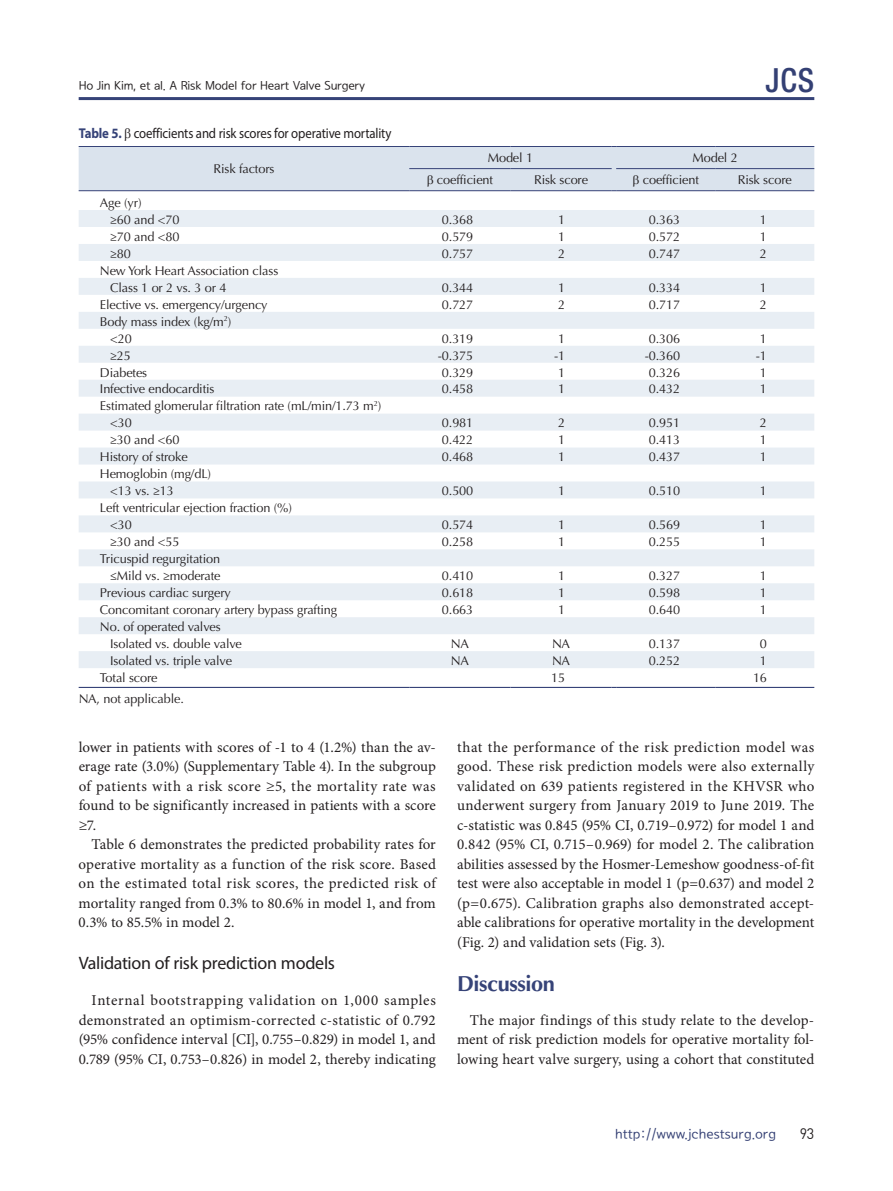
<style>
.page{position:relative;width:893px;height:1191px;background:#fff}
.page>*{position:absolute;margin:0;border:0;box-sizing:border-box;transform-origin:0 0}
.t1{font:500 condensed 33.3px "Helvetica Neue LT Std";color:#344074;scale:.95 1}
.t2{font:700 21.75px "Optima LT Std";letter-spacing:-.02em;color:#364378}
.t3{font:18px "Myriad Pro";letter-spacing:-.02em;color:#231f20}
.t4{font:15px/19.5px "Minion Pro";letter-spacing:-.005em;color:#231f20;text-align:justify}
.t5{font:15px "Dinreg";color:#231f20;scale:.95 1}
.t6{font:14.25px "Myriad Pro";letter-spacing:-.01em;color:#231f20;scale:.9 1}
.t7{font:13.5px "Seoul Namsan M";color:#344074}
.t8{font:12.75px/17px "Optima LT Std";letter-spacing:-.01em;color:#231f20}
.t9{font:12px "Seoul Namsan M";letter-spacing:-.02em;color:#231f20}
.s1{font-weight:700;color:#364378}
</style>
<div class="page">
<hr style="left:79px;top:97px;width:735px;height:3px;background:#364378">
<svg style="left:79px;top:210px;width:735px;height:458px;fill:#ecf1f6"></svg>
<hr style="left:79px;top:687px;width:330px;height:1px;background:#364378">
<hr style="left:409px;top:687px;width:101px;height:1px;background:#364378">
<hr style="left:510px;top:687px;width:102px;height:1px;background:#364378">
<hr style="left:616px;top:687px;width:99px;height:1px;background:#364378">
<hr style="left:715px;top:687px;width:99px;height:1px;background:#364378">
<div style="left:79px;top:146px;width:735px;height:45px;background:#dae3ed"></div>
<p class="t9" style="left:79px;top:79px;width:288px">Ho Jin Kim, et al. A Risk Model for Heart Valve Surgery</p>
<p class="t6" style="left:79px;top:125px;width:349px"><span class="s1">Table 5.</span> coefficients and risk scores for operative mortality</p>
<p class="t8" style="left:213px;top:161px;width:62px">Risk factors</p>
<p class="t8" style="left:110px;top:194px;width:71px;text-indent:-10px">Age (yr)<br>≥60 and &lt;70</p>
<h1 class="t1" style="left:765px;top:60px;width:53px">JCS</h1>
<p class="t8" style="left:488px;top:150px;width:47px">Model 1</p>
<p class="t8" style="left:693px;top:150px;width:47px">Model 2</p>
<p class="t8" style="left:437px;top:172px;width:58px">coefficient</p>
<p class="t8" style="left:534px;top:172px;width:56px">Risk score</p>
<p class="t8" style="left:643px;top:172px;width:58px">coefficient</p>
<p class="t8" style="left:738px;top:172px;width:56px">Risk score</p>
<p class="t8" style="left:442px;top:211px;width:33px">0.368</p>
<p class="t8" style="left:558px;top:211px;width:9px">1</p>
<p class="t8" style="left:649px;top:211px;width:33px">0.363</p>
<p class="t8" style="left:760px;top:211px;width:9px">1</p>
<p class="t8" style="left:110px;top:228px;width:71px">≥70 and &lt;80</p>
<p class="t8" style="left:442px;top:228px;width:33px">0.579</p>
<p class="t8" style="left:558px;top:228px;width:9px">1</p>
<p class="t8" style="left:649px;top:228px;width:33px">0.572</p>
<p class="t8" style="left:760px;top:228px;width:9px">1</p>
<p class="t8" style="left:110px;top:245px;width:22px">≥80</p>
<p class="t8" style="left:442px;top:245px;width:33px">0.757</p>
<p class="t8" style="left:558px;top:245px;width:9px">2</p>
<p class="t8" style="left:649px;top:245px;width:33px">0.747</p>
<p class="t8" style="left:760px;top:245px;width:9px">2</p>
<p class="t8" style="left:110px;top:262px;width:170px;text-indent:-10px">New York Heart Association class<br>Class 1 or 2 vs. 3 or 4</p>
<p class="t8" style="left:442px;top:279px;width:33px">0.344</p>
<p class="t8" style="left:558px;top:279px;width:9px">1</p>
<p class="t8" style="left:649px;top:279px;width:33px">0.334</p>
<p class="t8" style="left:760px;top:279px;width:9px">1</p>
<p class="t8" style="left:100px;top:296px;width:169px">Elective vs. emergency/urgency</p>
<p class="t8" style="left:442px;top:296px;width:33px">0.727</p>
<p class="t8" style="left:558px;top:296px;width:9px">2</p>
<p class="t8" style="left:649px;top:296px;width:33px">0.717</p>
<p class="t8" style="left:760px;top:296px;width:9px">2</p>
<p class="t8" style="left:110px;top:313px;width:123px;text-indent:-10px">Body mass index (kg/m<sup>2</sup>) &lt;20</p>
<p class="t8" style="left:442px;top:330px;width:33px">0.319</p>
<p class="t8" style="left:558px;top:330px;width:9px">1</p>
<p class="t8" style="left:649px;top:330px;width:33px">0.306</p>
<p class="t8" style="left:760px;top:330px;width:9px">1</p>
<p class="t8" style="left:110px;top:347px;width:22px">≥25</p>
<p class="t8" style="left:438px;top:347px;width:37px">-0.375</p>
<p class="t8" style="left:554px;top:347px;width:13px">-1</p>
<p class="t8" style="left:645px;top:347px;width:37px">-0.360</p>
<p class="t8" style="left:756px;top:347px;width:13px">-1</p>
<p class="t8" style="left:100px;top:364px;width:49px">Diabetes</p>
<p class="t8" style="left:442px;top:364px;width:33px">0.329</p>
<p class="t8" style="left:558px;top:364px;width:9px">1</p>
<p class="t8" style="left:649px;top:364px;width:33px">0.326</p>
<p class="t8" style="left:760px;top:364px;width:9px">1</p>
<p class="t8" style="left:100px;top:381px;width:116px">Infective endocarditis</p>
<p class="t8" style="left:442px;top:381px;width:33px">0.458</p>
<p class="t8" style="left:558px;top:381px;width:9px">1</p>
<p class="t8" style="left:649px;top:381px;width:33px">0.432</p>
<p class="t8" style="left:760px;top:381px;width:9px">1</p>
<p class="t8" style="left:110px;top:398px;width:273px;text-indent:-10px">Estimated glomerular filtration rate (mL/min/1.73 m<sup>2</sup>) &lt;30</p>
<p class="t8" style="left:442px;top:415px;width:33px">0.981</p>
<p class="t8" style="left:558px;top:415px;width:9px">2</p>
<p class="t8" style="left:649px;top:415px;width:33px">0.951</p>
<p class="t8" style="left:760px;top:415px;width:9px">2</p>
<p class="t8" style="left:110px;top:432px;width:71px">≥30 and &lt;60</p>
<p class="t8" style="left:442px;top:432px;width:33px">0.422</p>
<p class="t8" style="left:558px;top:432px;width:9px">1</p>
<p class="t8" style="left:649px;top:432px;width:33px">0.413</p>
<p class="t8" style="left:760px;top:432px;width:9px">1</p>
<p class="t8" style="left:100px;top:449px;width:89px">History of stroke</p>
<p class="t8" style="left:442px;top:449px;width:33px">0.468</p>
<p class="t8" style="left:558px;top:449px;width:9px">1</p>
<p class="t8" style="left:649px;top:449px;width:33px">0.437</p>
<p class="t8" style="left:760px;top:449px;width:9px">1</p>
<p class="t8" style="left:110px;top:466px;width:102px;text-indent:-10px">Hemoglobin (mg/dL) &lt;13 vs. ≥13</p>
<p class="t8" style="left:442px;top:482px;width:33px">0.500</p>
<p class="t8" style="left:558px;top:482px;width:9px">1</p>
<p class="t8" style="left:649px;top:482px;width:33px">0.510</p>
<p class="t8" style="left:760px;top:482px;width:9px">1</p>
<p class="t8" style="left:110px;top:499px;width:183px;text-indent:-10px">Left ventricular ejection fraction (%) &lt;30</p>
<p class="t8" style="left:442px;top:516px;width:33px">0.574</p>
<p class="t8" style="left:558px;top:516px;width:9px">1</p>
<p class="t8" style="left:649px;top:516px;width:33px">0.569</p>
<p class="t8" style="left:760px;top:516px;width:9px">1</p>
<p class="t8" style="left:110px;top:533px;width:71px">≥30 and &lt;55</p>
<p class="t8" style="left:442px;top:533px;width:33px">0.258</p>
<p class="t8" style="left:558px;top:533px;width:9px">1</p>
<p class="t8" style="left:649px;top:533px;width:33px">0.255</p>
<p class="t8" style="left:760px;top:533px;width:9px">1</p>
<p class="t8" style="left:100px;top:550px;width:122px;text-align:right">Tricuspid regurgitation ≤Mild vs. ≥moderate</p>
<p class="t8" style="left:442px;top:567px;width:33px">0.410</p>
<p class="t8" style="left:558px;top:567px;width:9px">1</p>
<p class="t8" style="left:649px;top:567px;width:33px">0.327</p>
<p class="t8" style="left:760px;top:567px;width:9px">1</p>
<p class="t8" style="left:100px;top:584px;width:132px">Previous cardiac surgery</p>
<p class="t8" style="left:442px;top:584px;width:33px">0.618</p>
<p class="t8" style="left:558px;top:584px;width:9px">1</p>
<p class="t8" style="left:649px;top:584px;width:33px">0.598</p>
<p class="t8" style="left:760px;top:584px;width:9px">1</p>
<p class="t8" style="left:100px;top:601px;width:239px">Concomitant coronary artery bypass grafting</p>
<p class="t8" style="left:442px;top:601px;width:33px">0.663</p>
<p class="t8" style="left:558px;top:601px;width:9px">1</p>
<p class="t8" style="left:649px;top:601px;width:33px">0.640</p>
<p class="t8" style="left:760px;top:601px;width:9px">1</p>
<p class="t8" style="left:110px;top:618px;width:133px;text-indent:-10px">No. of operated valves<br>Isolated vs. double valve</p>
<p class="t8" style="left:451px;top:635px;width:20px">NA</p>
<p class="t8" style="left:552px;top:635px;width:20px">NA</p>
<p class="t8" style="left:649px;top:635px;width:33px">0.137</p>
<p class="t8" style="left:760px;top:635px;width:9px">0</p>
<p class="t8" style="left:110px;top:652px;width:123px">Isolated vs. triple valve</p>
<p class="t8" style="left:451px;top:652px;width:20px">NA</p>
<p class="t8" style="left:552px;top:652px;width:20px">NA</p>
<p class="t8" style="left:649px;top:652px;width:33px">0.252</p>
<p class="t8" style="left:760px;top:652px;width:9px">1</p>
<p class="t8" style="left:100px;top:669px;width:59px">Total score</p>
<p class="t8" style="left:551px;top:669px;width:16px">15</p>
<p class="t8" style="left:753px;top:669px;width:16px">16</p>
<p class="t8" style="left:79px;top:690px;width:107px">NA, not applicable.</p>
<p class="t4" style="left:79px;top:737px;width:359px">lower in patients with scores of -1 to 4 (1.2%) than the av&shy;erage rate (3.0%) (Supplementary Table 4). In the subgroup of patients with a risk score ≥5, the mortality rate was found to be significantly increased in patients with a score ≥7.</p>
<p class="t4" style="left:79px;top:834px;width:359px;text-indent:13px">Table 6 demonstrates the predicted probability rates for operative mortality as a function of the risk score. Based on the estimated total risk scores, the predicted risk of mortality ranged from 0.3% to 80.6% in model 1, and from 0.3% to 85.5% in model 2.</p>
<p class="t3" style="left:79px;top:951px;width:258px">Validation of risk prediction models</p>
<p class="t4" style="left:79px;top:990px;width:359px;text-indent:13px">Internal bootstrapping validation on 1,000 samples demonstrated an optimism-corrected c-statistic of 0.792 (95% confidence interval [CI], 0.755–0.829) in model 1, and 0.789 (95% CI, 0.753–0.826) in model 2, thereby indicating</p>
<p class="t4" style="left:457px;top:737px;width:359px">that the performance of the risk prediction model was good. These risk prediction models were also externally validated on 639 patients registered in the KHVSR who underwent surgery from January 2019 to June 2019. The c-statistic was 0.845 (95% CI, 0.719–0.972) for model 1 and 0.842 (95% CI, 0.715–0.969) for model 2. The calibration abilities assessed by the Hosmer-Lemeshow goodness-of-fit test were also acceptable in model 1 (p=0.637) and model 2 (p=0.675). Calibration graphs also demonstrated accept&shy;able calibrations for operative mortality in the development (Fig. 2) and validation sets (Fig. 3).</p>
<h2 class="t2" style="left:457px;top:971px;width:99px">Discussion</h2>
<p class="t4" style="left:457px;top:1010px;width:359px;text-indent:13px">The major findings of this study relate to the develop&shy;ment of risk prediction models for operative mortality fol&shy;lowing heart valve surgery, using a cohort that constituted</p>
<p class="t7" style="left:615px;top:1126px;width:162px">http://www.jchestsurg.org</p>
<p class="t5" style="left:800px;top:1124px;width:17px">93</p>
</div>
